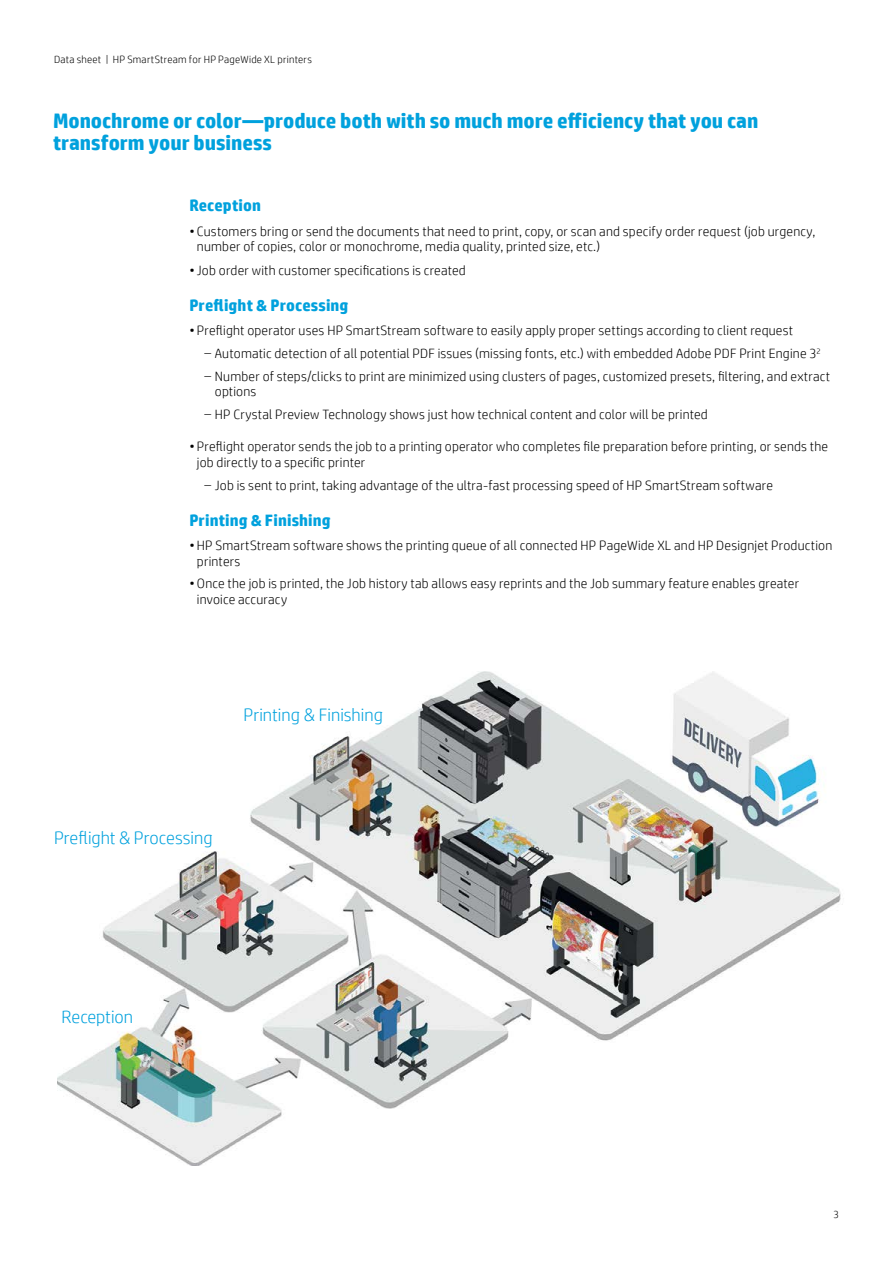
<style>
.page{position:relative;width:893px;height:1263px;background:#fff}
.page>*{position:absolute;margin:0;border:0;box-sizing:border-box;transform-origin:0 0}
.t1{font:700 21px/22.5px "HP Simplified";letter-spacing:-.005em;color:#00a1dd}
.t2{font:300 18px "HP Simplified";color:#00a1dd}
.t3{font:700 16.5px "HP Simplified";letter-spacing:.005em;color:#00a1dd}
.t4{font:300 13.5px/15.8px "HP Simplified";letter-spacing:.015em;color:#000}
.t5{font:300 10.5px "HP Simplified";letter-spacing:.025em;color:#000}
</style>
<div class="page">
<img style="left:58px;top:671px;width:785px;height:495px">
<p class="t5" style="left:54px;top:52px;width:259px">Data sheet | HP SmartStream for HP PageWide XL printers</p>
<h1 class="t1" style="left:53px;top:109px;width:707px">Monochrome or color—produce both with so much more efficiency that you can transform your business</h1>
<p class="t3" style="left:189px;top:195px;width:73px">Reception</p>
<p class="t4" style="left:197px;top:223px;width:620px;text-indent:-8px">• Customers bring or send the documents that need to print, copy, or scan and specify order request (job urgency, number of copies, color or monochrome, media quality, printed size, etc.)</p>
<p class="t4" style="left:189px;top:262px;width:278px">• Job order with customer specifications is created</p>
<p class="t3" style="left:189px;top:294px;width:161px">Preflight &amp; Processing</p>
<p class="t4" style="left:189px;top:322px;width:605px">• Preflight operator uses HP SmartStream software to easily apply proper settings according to client request</p>
<p class="t4" style="left:204px;top:345px;width:618px">– Automatic detection of all potential PDF issues (missing fonts, etc.) with embedded Adobe PDF Print Engine 3<sup>2</sup></p>
<p class="t4" style="left:215px;top:368px;width:617px;text-indent:-11px">– Number of steps/clicks to print are minimized using clusters of pages, customized presets, filtering, and extract options</p>
<p class="t4" style="left:204px;top:406px;width:505px">– HP Crystal Preview Technology shows just how technical content and color will be printed</p>
<p class="t4" style="left:197px;top:438px;width:633px;text-indent:-8px">• Preflight operator sends the job to a printing operator who completes file preparation before printing, or sends the job directly to a specific printer</p>
<p class="t4" style="left:204px;top:477px;width:570px">– Job is sent to print, taking advantage of the ultra-fast processing speed of HP SmartStream software</p>
<p class="t3" style="left:189px;top:509px;width:143px">Printing &amp; Finishing</p>
<p class="t4" style="left:197px;top:537px;width:637px;text-indent:-8px">• HP SmartStream software shows the printing queue of all connected HP PageWide XL and HP Designjet Production printers</p>
<p class="t4" style="left:197px;top:575px;width:604px;text-indent:-8px">• Once the job is printed, the Job history tab allows easy reprints and the Job summary feature enables greater invoice accuracy</p>
<h2 class="t2" style="left:243px;top:703px;width:141px">Printing &amp; Finishing</h2>
<h2 class="t2" style="left:54px;top:826px;width:160px">Preflight &amp; Processing</h2>
<h2 class="t2" style="left:62px;top:1005px;width:73px">Reception</h2>
<p class="t5" style="left:833px;top:1207px;width:7px">3</p>
</div>
